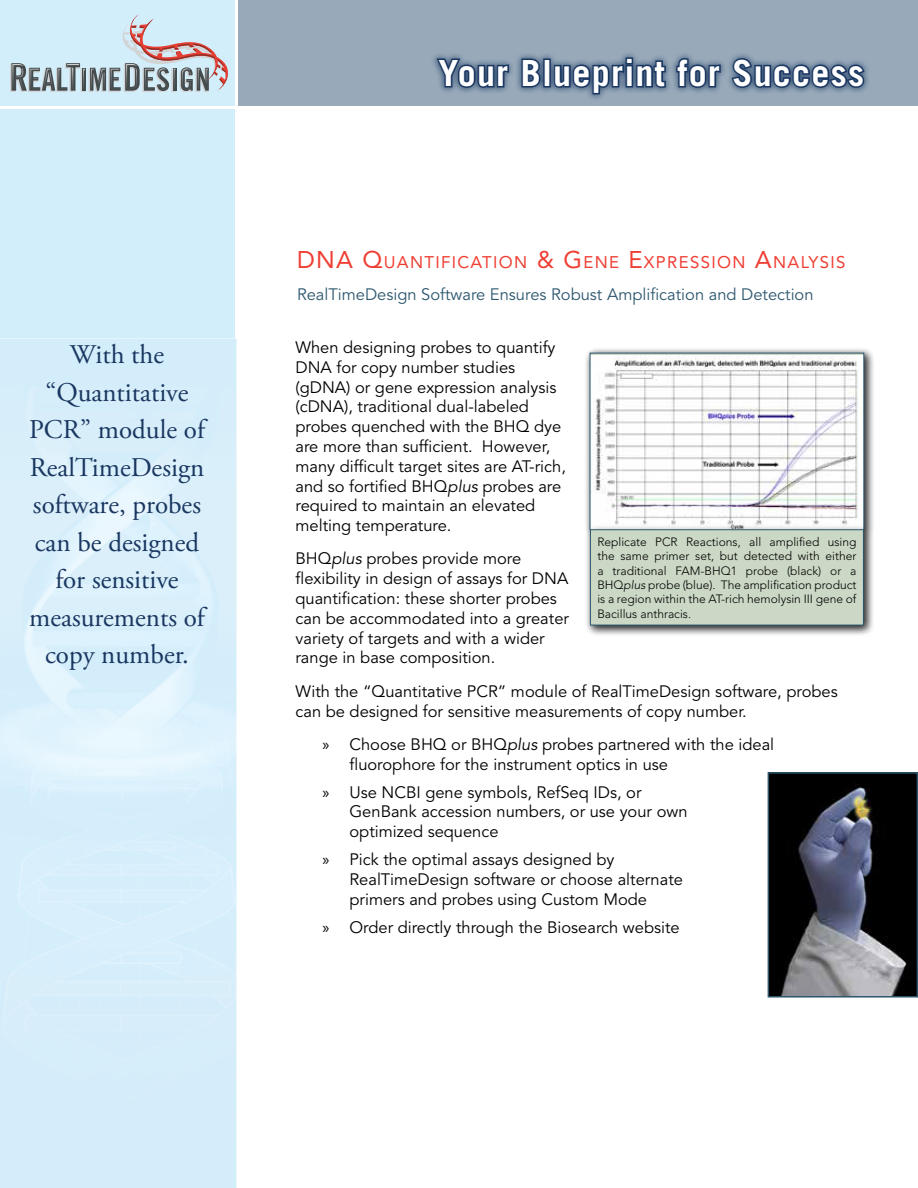
<style>
.page{position:relative;width:918px;height:1188px;background:#fff}
.page>*{position:absolute;margin:0;border:0;box-sizing:border-box;transform-origin:0 0}
.t1{font:700 36px "Trade Gothic LT Std";letter-spacing:.035em;color:#fff}
.t2{font:27px/37.5px "Adobe Garamond Pro";color:#1a3761;text-align:center}
.t3{font:16.8px "Avenir LT Std";letter-spacing:.08em;color:#ef3e33}
.t4{font:16.5px/19.8px "Avenir LT Std";color:#000}
.t5{font:16.5px "Avenir LT Std";color:#2d576f}
.t6{font:300 12px/14.4px "Avenir LT Std";color:#000;text-align:justify}
.s1{font-size:24px}
.s2{font-style:italic}
.s3{font-family:"Myriad Pro"}
</style>
<div class="page">
<div style="left:238px;top:0;width:680px;height:106px;background:#98aaba"></div>
<div style="left:0;top:0;width:235px;height:106px;background:#d3eefb"></div>
<div style="left:0;top:110px;width:235px;height:228px;background:#d3eefb"></div>
<svg style="left:10px;top:15px;width:218px;height:77px"></svg>
<div style="left:430px;top:50px;width:441px;height:52px;background:#1a3761;opacity:.75"></div>
<svg style="left:434px;top:56px;width:77px;height:33px"></svg>
<svg style="left:520px;top:57px;width:22px;height:32px"></svg>
<div style="left:543px;top:58px;width:8px;height:29px;border:3px solid #1a3761"></div>
<svg style="left:552px;top:56px;width:115px;height:40px"></svg>
<svg style="left:675px;top:57px;width:47px;height:32px;background:#486181"></svg>
<svg style="left:730px;top:57px;width:136px;height:32px"></svg>
<img style="left:771px;top:775px;width:144px;height:220px">
<div style="left:768px;top:772px;width:150px;height:226px;border:2px solid #2d576f"></div>
<svg style="left:917px;top:772px;width:1px;height:225px"></svg>
<div style="left:584px;top:347px;width:291px;height:194px;background:#000;opacity:.6"></div>
<img style="left:592px;top:355px;width:270px;height:169px">
<div style="left:585px;top:524px;width:290px;height:112px;background:#000;opacity:.6"></div>
<div style="left:590px;top:530px;width:273px;height:95px;background:#cbd8c5"></div>
<h2 class="t2" style="left:29px;top:337px;width:177px">With the “Quantitative<br>PCR” module of<br>RealTimeDesign software, probes can be designed for sensitive measurements of copy number.</h2>
<h1 class="t1" style="left:438px;top:51px;width:427px">Your Blueprint for Success</h1>
<p class="t3" style="left:297px;top:252px;width:550px"><span class="s1">DNA Q</span>UANTIFICATION <span class="s1">&amp; G</span> ENE <span class="s1">E</span>XPRESSION <span class="s1">A</span>NALYSIS</p>
<p class="t5" style="left:297px;top:285px;width:518px">RealTimeDesign Software Ensures Robust Amplification and Detection</p>
<p class="t4" style="left:296px;top:338px;width:272px">When designing probes to quantify DNA for copy number studies (gDNA) or gene expression analysis (cDNA), traditional dual-labeled probes quenched with the BHQ dye are more than sufficient. However, many difficult target sites are AT-rich, and so fortified BHQ<span class="s2">plus</span> probes are required to maintain an elevated melting temperature.</p>
<p class="t4" style="left:296px;top:549px;width:275px">BHQ<span class="s2">plus</span> probes provide more flexibility in design of assays for DNA quantification: these shorter probes can be accommodated into a greater variety of targets and with a wider range in base composition.</p>
<p class="t4" style="left:296px;top:682px;width:544px">With the “Quantitative PCR” module of RealTimeDesign software, probes can be designed for sensitive measurements of copy number.</p>
<p class="t4" style="left:349px;top:735px;width:426px;text-indent:-27px"><span class="s3">»</span> Choose BHQ or BHQ<span class="s2">plus</span> probes partnered with the ideal fluorophore for the instrument optics in use</p>
<p class="t4" style="left:349px;top:782px;width:340px;text-indent:-27px"><span class="s3">»</span> Use NCBI gene symbols, RefSeq IDs, or<br>GenBank accession numbers, or use your own optimized sequence</p>
<p class="t4" style="left:349px;top:850px;width:335px;text-indent:-27px"><span class="s3">»</span> Pick the optimal assays designed by<br>RealTimeDesign software or choose alternate primers and probes using Custom Mode</p>
<p class="t4" style="left:322px;top:917px;width:359px"><span class="s3">»</span> Order directly through the Biosearch website</p>
<p class="t6" style="left:597px;top:534px;width:261px">Replicate PCR Reactions, all amplified using the same primer set, but detected with either a traditional FAM-BHQ1 probe (black) or a BHQ<span class="s2">plus</span> probe (blue). The amplification product is a region within the AT-rich hemolysin III gene of Bacillus anthracis.</p>
</div>
